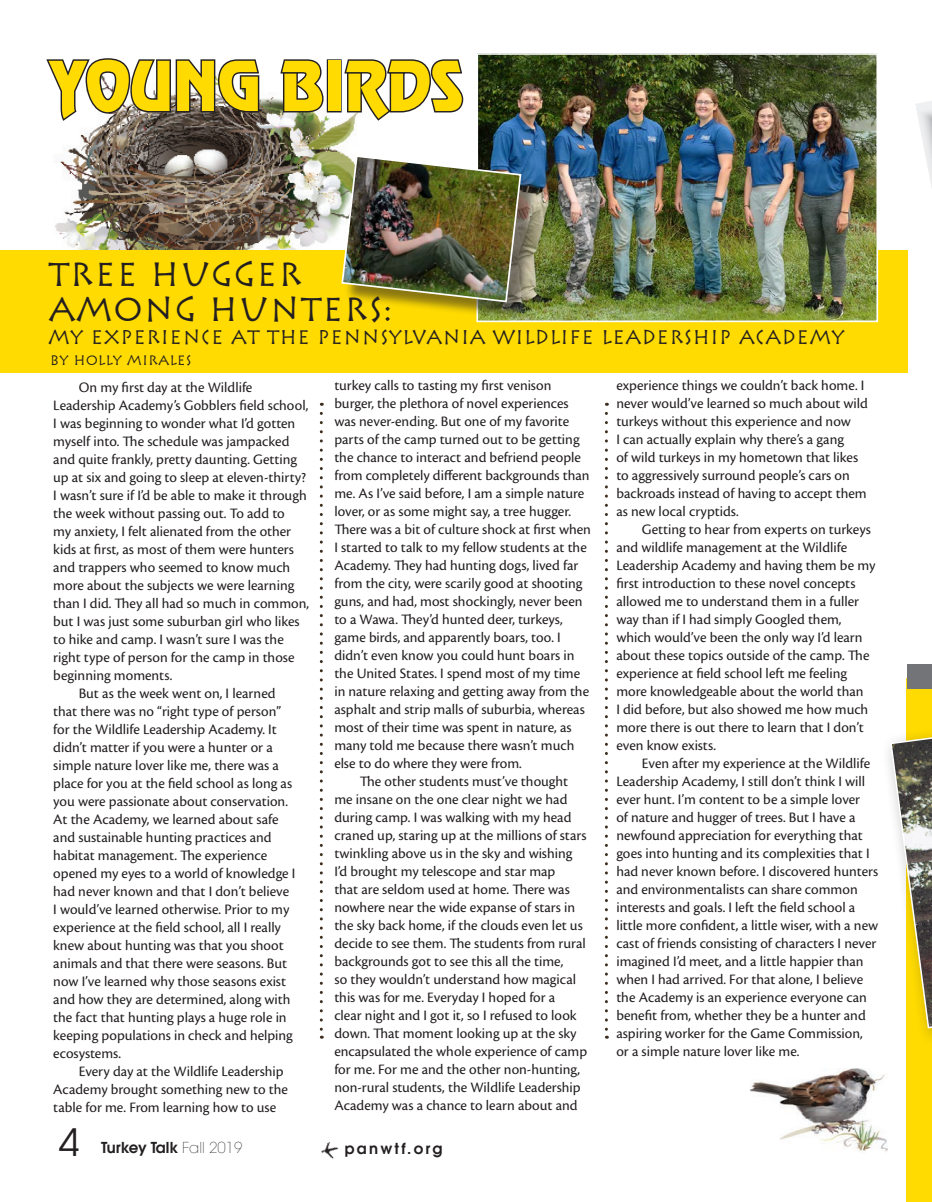
<style>
.page{position:relative;width:932px;height:1202px;background:#fff}
.page>*{position:absolute;margin:0;border:0;box-sizing:border-box;transform-origin:0 0}
.t1{font:61.5px "Revue";color:#ffdb01;scale:.91 1}
.t2{font:37.5px "Avant Garde";color:#231f20}
.t3{font:33px/34.5px "Rusticana";color:#231f20}
.t4{font:19.5px "Rusticana";color:#231f20}
.t5{font:15px/18px "Cronos Pro";color:#231f20}
.t6{font:600 15px "Avant Garde";letter-spacing:.005em;color:#231f20}
.t7{font:600 15px "Avant Garde";letter-spacing:.15em;color:#231f20}
.t8{font:13.5px "Rusticana";color:#231f20}
.s1{font-weight:200}
</style>
<div class="page">
<div style="left:906px;top:678px;width:26px;height:524px;background:#ffdb01"></div>
<img style="left:321px;top:1142px;width:18px;height:17px">
<img style="left:750px;top:1068px;width:137px;height:84px">
<img style="left:55px;top:59px;width:301px;height:191px">
<svg style="left:320px;top:413px;width:3px;height:625px"></svg>
<div style="left:0;top:250px;width:907px;height:122px;background:#ffdb01"></div>
<img style="left:479px;top:56px;width:396px;height:263px">
<div style="left:476px;top:53px;width:402px;height:269px;border:2px solid #fff"></div>
<div style="left:344px;top:158px;width:195px;height:162px;background:#231f20;opacity:.53"></div>
<img style="left:340px;top:154px;width:182px;height:149px">
<svg style="left:605px;top:413px;width:3px;height:625px"></svg>
<svg style="left:46px;top:58px;width:215px;height:65px"></svg>
<svg style="left:278px;top:59px;width:47px;height:55px"></svg>
<div style="left:327px;top:59px;width:14px;height:53px;border:3px solid #231f20"></div>
<svg style="left:342px;top:59px;width:122px;height:64px"></svg>
<div style="left:907px;top:664px;width:25px;height:24px;background:#727477"></div>
<div style="left:880px;top:674px;width:52px;height:373px;background:#231f20;opacity:.37"></div>
<svg style="left:889px;top:682px;width:43px;height:347px"></svg>
<p class="t1" style="left:51px;top:45px;width:454px">YOUNG BIRDS</p>
<p class="t3" style="left:48px;top:257px;width:345px">TREE HUGGER<br>AMONG HUNTERS:</p>
<p class="t4" style="left:48px;top:325px;width:798px">MY EXPERIENCE AT THE PENNSYLVANIA WILDLIFE LEADERSHIP ACADEMY</p>
<p class="t5" style="left:334px;top:376px;width:258px">turkey calls to tasting my first venison burger, the plethora of novel experiences was never-ending. But one of my favorite parts of the camp turned out to be getting the chance to interact and befriend people from completely different backgrounds than me. As I’ve said before, I am a simple nature lover, or as some might say, a tree hugger.<br>There was a bit of culture shock at first when I started to talk to my fellow students at the Academy. They had hunting dogs, lived far from the city, were scarily good at shooting guns, and had, most shockingly, never been to a Wawa. They’d hunted deer, turkeys, game birds, and apparently boars, too. I didn’t even know you could hunt boars in the United States. I spend most of my time in nature relaxing and getting away from the asphalt and strip malls of suburbia, whereas most of their time was spent in nature, as many told me because there wasn’t much else to do where they were from.</p>
<p class="t5" style="left:334px;top:772px;width:254px;text-indent:26px">The other students must’ve thought me insane on the one clear night we had during camp. I was walking with my head craned up, staring up at the millions of stars twinkling above us in the sky and wishing I’d brought my telescope and star map<br>that are seldom used at home. There was nowhere near the wide expanse of stars in the sky back home, if the clouds even let us decide to see them. The students from rural backgrounds got to see this all the time,<br>so they wouldn’t understand how magical this was for me. Everyday I hoped for a<br>clear night and I got it, so I refused to look down. That moment looking up at the sky encapsulated the whole experience of camp for me. For me and the other non-hunting, non-rural students, the Wildlife Leadership Academy was a chance to learn about and</p>
<p class="t8" style="left:50px;top:352px;width:144px">BY HOLLY MIRALES</p>
<p class="t5" style="left:616px;top:376px;width:253px">experience things we couldn’t back home. I never would’ve learned so much about wild turkeys without this experience and now<br>I can actually explain why there’s a gang<br>of wild turkeys in my hometown that likes to aggressively surround people’s cars on backroads instead of having to accept them as new local cryptids.</p>
<p class="t5" style="left:616px;top:520px;width:260px;text-indent:26px">Getting to hear from experts on turkeys and wildlife management at the Wildlife Leadership Academy and having them be my first introduction to these novel concepts allowed me to understand them in a fuller way than if I had simply Googled them, which would’ve been the only way I’d learn about these topics outside of the camp. The experience at field school left me feeling more knowledgeable about the world than<br>I did before, but also showed me how much more there is out there to learn that I don’t even know exists.</p>
<p class="t5" style="left:616px;top:754px;width:263px;text-indent:26px">Even after my experience at the Wildlife Leadership Academy, I still don’t think I will ever hunt. I’m content to be a simple lover<br>of nature and hugger of trees. But I have a newfound appreciation for everything that goes into hunting and its complexities that I had never known before. I discovered hunters and environmentalists can share common interests and goals. I left the field school a little more confident, a little wiser, with a new cast of friends consisting of characters I never imagined I’d meet, and a little happier than when I had arrived. For that alone, I believe the Academy is an experience everyone can benefit from, whether they be a hunter and aspiring worker for the Game Commission, or a simple nature lover like me.</p>
<p class="t5" style="left:53px;top:378px;width:257px;text-indent:26px">On my first day at the Wildlife Leadership Academy’s Gobblers field school, I was beginning to wonder what I’d gotten myself into. The schedule was jampacked and quite frankly, pretty daunting. Getting up at six and going to sleep at eleven-thirty?<br>I wasn’t sure if I’d be able to make it through the week without passing out. To add to<br>my anxiety, I felt alienated from the other kids at first, as most of them were hunters and trappers who seemed to know much more about the subjects we were learning than I did. They all had so much in common, but I was just some suburban girl who likes to hike and camp. I wasn’t sure I was the right type of person for the camp in those beginning moments.</p>
<p class="t5" style="left:53px;top:684px;width:244px;text-indent:26px">But as the week went on, I learned that there was no “right type of person” for the Wildlife Leadership Academy. It didn’t matter if you were a hunter or a simple nature lover like me, there was a place for you at the field school as long as you were passionate about conservation.<br>At the Academy, we learned about safe and sustainable hunting practices and habitat management. The experience opened my eyes to a world of knowledge I had never known and that I don’t believe I would’ve learned otherwise. Prior to my experience at the field school, all I really knew about hunting was that you shoot animals and that there were seasons. But now I’ve learned why those seasons exist and how they are determined, along with the fact that hunting plays a huge role in keeping populations in check and helping ecosystems.</p>
<p class="t5" style="left:53px;top:1062px;width:236px;text-indent:26px">Every day at the Wildlife Leadership<br>Academy brought something new to the table for me. From learning how to use</p>
<p class="t2" style="left:59px;top:1119px;width:22px">4</p>
<p class="t6" style="left:101px;top:1137px;width:143px">Turkey Talk <span class="s1">Fall 2019</span></p>
<p class="t7" style="left:345px;top:1138px;width:99px">panwtf.org</p>
</div>
